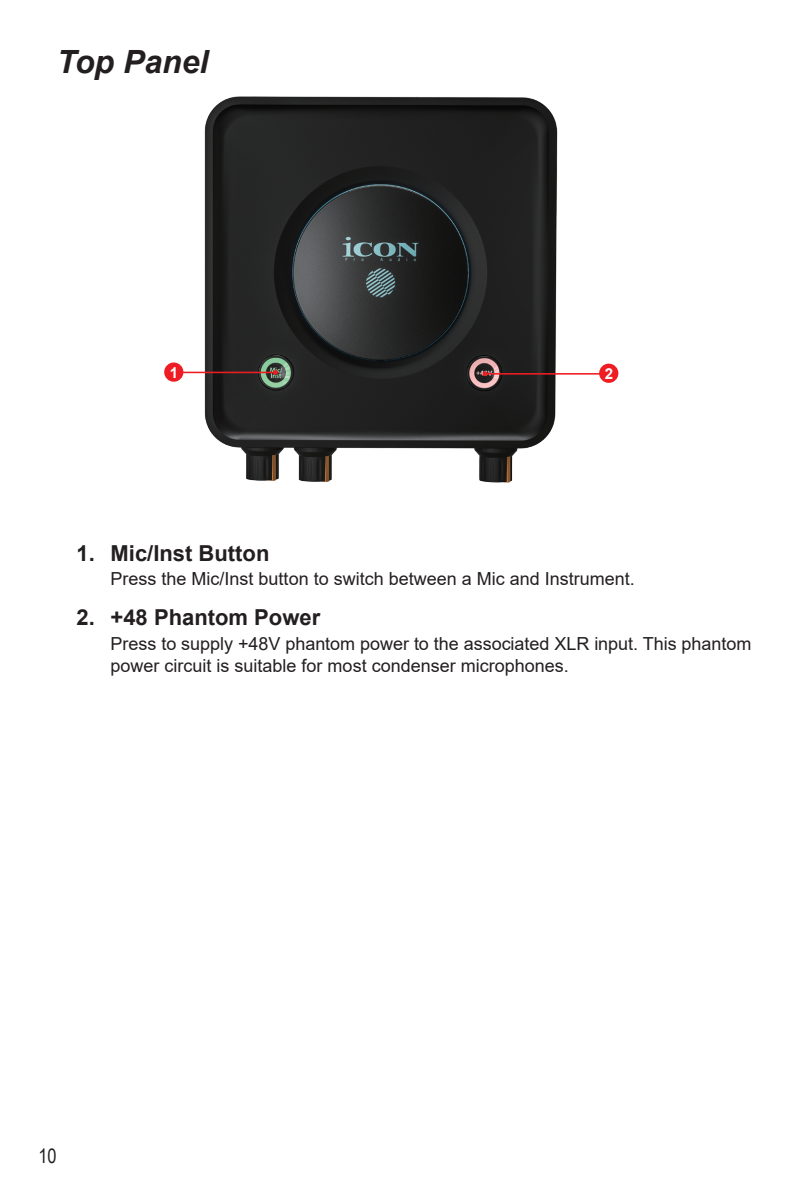
<style>
.page{position:relative;width:808px;height:1191px;background:#fff}
.page>*{position:absolute;margin:0;border:0;box-sizing:border-box;transform-origin:0 0}
.t1{font:italic 700 32px "Arial";color:#231f20}
.t2{font:700 22px "Arial";color:#231f20}
.t3{font:20px "Arial Narrow";color:#231f20}
.t4{font:18px/22px "Arial";color:#231f20}
.t5{font:700 15px "Arial";color:#fff}
</style>
<div class="page">
<img style="left:164px;top:96px;width:455px;height:387px">
<hr style="left:178px;top:372px;width:98px;height:1px;background:#ee1d23">
<svg style="left:273px;top:370px;width:5px;height:5px"></svg>
<div style="left:164px;top:362px;width:19px;height:20px;background:#ee1d23;border-radius:50%"></div>
<div style="left:599px;top:364px;width:19px;height:19px;background:#ee1d23;border-radius:50%"></div>
<hr style="left:484px;top:373px;width:119px;height:1px;background:#ee1d23">
<svg style="left:483px;top:371px;width:4px;height:5px"></svg>
<p class="t1" style="left:57px;top:40px;width:153px">Top Panel</p>
<p class="t5" style="left:170px;top:362px;width:10px">1</p>
<p class="t5" style="left:605px;top:363px;width:10px">2</p>
<p class="t2" style="left:77px;top:537px;width:194px">1. Mic/Inst Button</p>
<p class="t4" style="left:111px;top:568px;width:526px">Press the Mic/Inst button to switch between a Mic and Instrument.</p>
<p class="t2" style="left:77px;top:602px;width:245px">2. +48 Phantom Power</p>
<p class="t4" style="left:111px;top:632px;width:642px">Press to supply +48V phantom power to the associated XLR input. This phantom power circuit is suitable for most condenser microphones.</p>
<p class="t3" style="left:38px;top:1141px;width:20px">10</p>
</div>
